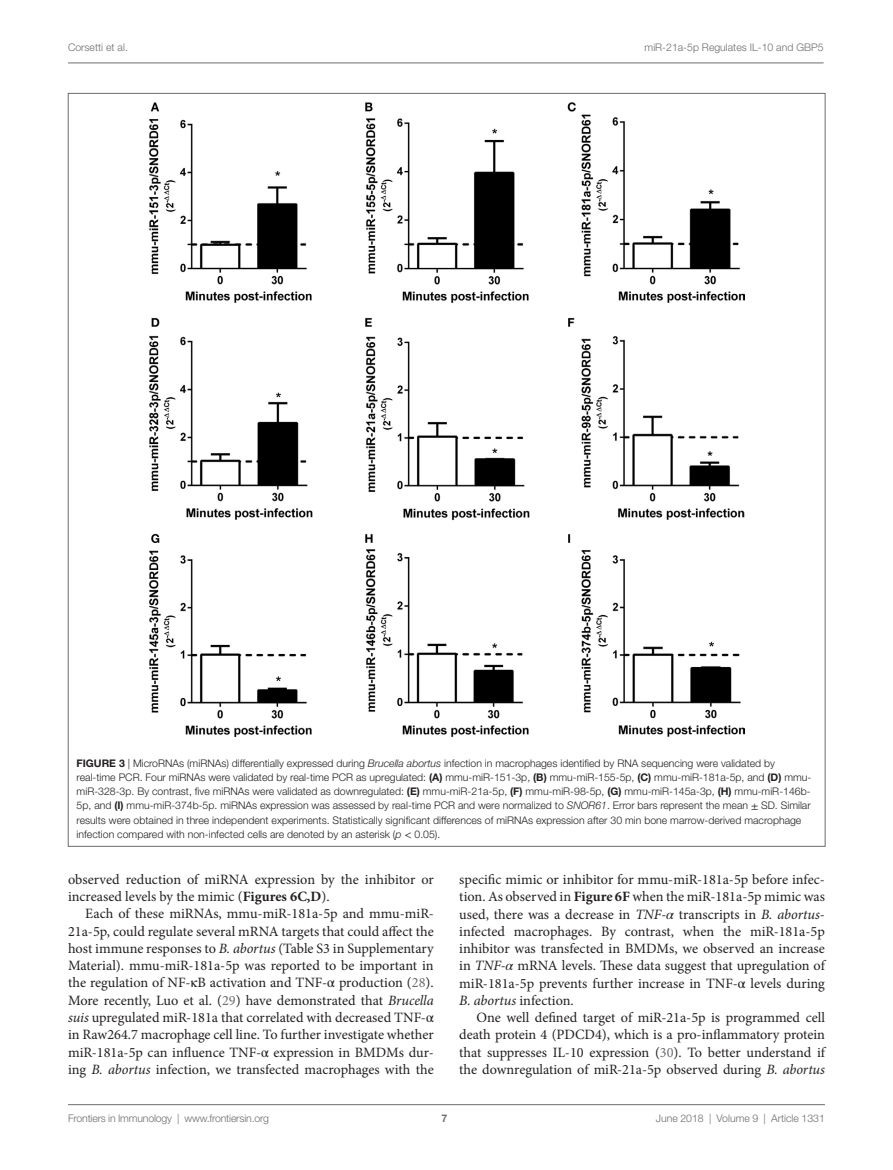
<style>
.page{position:relative;width:893px;height:1170px;background:#fff}
.page>*{position:absolute;margin:0;border:0;box-sizing:border-box;transform-origin:0 0}
.t1{font:14.25px/17.2px "Minion Pro";color:#231f20;text-align:justify}
.t2{font:300 10.5px/14.2px "Helvetica Neue LT Std";color:#231f20}
.t3{font:300 10.5px "Helvetica Neue LT Std";color:#6c6d70}
.t4{font:700 10.5px "Helvetica Neue LT Std";color:#6c6d70}
.s1{font-weight:700}
.s2{font-style:italic}
.s3{font-family:"STIX General";font-weight:400}
.s4{font-family:"STIX General"}
.s5{color:#6c6d70}
.s6{font-family:"STIX General";font-style:italic}
</style>
<div class="page">
<img style="left:149px;top:102px;width:595px;height:634px">
<hr style="left:68px;top:1104px;width:757px;height:1px;background:#6c6d70">
<hr style="left:68px;top:63px;width:755px;height:1px;background:#6c6d70">
<p class="t3" style="left:68px;top:41px;width:61px">Corsetti et al.</p>
<p class="t3" style="left:645px;top:41px;width:180px">miR-21a-5p Regulates IL-10 and GBP5</p>
<p class="t2" style="left:77px;top:755px;width:736px"><span class="s1">FIGURE 3</span> | MicroRNAs (miRNAs) differentially expressed during <span class="s2">Brucella abortus</span> infection in macrophages identified by RNA sequencing were validated by real-time PCR. Four miRNAs were validated by real-time PCR as upregulated: <span class="s1">(A)</span> mmu-miR-151-3p, <span class="s1">(B)</span> mmu-miR-155-5p, <span class="s1">(C)</span> mmu-miR-181a-5p, and <span class="s1">(D)</span> mmu&shy;miR-328-3p. By contrast, five miRNAs were validated as downregulated: <span class="s1">(E)</span> mmu-miR-21a-5p, <span class="s1">(F)</span> mmu-miR-98-5p, <span class="s1">(G)</span> mmu-miR-145a-3p, <span class="s1">(H)</span> mmu-miR-146b-5p, and <span class="s1">(I)</span> mmu-miR-374b-5p. miRNAs expression was assessed by real-time PCR and were normalized to <span class="s2">SNOR61</span>. Error bars represent the mean <span class="s3">±</span> SD. Similar results were obtained in three independent experiments. Statistically significant differences of miRNAs expression after 30 min bone marrow-derived macrophage infection compared with non-infected cells are denoted by an asterisk (<span class="s2">p</span> <span class="s3">&lt;</span> 0.05).</p>
<p class="t1" style="left:68px;top:870px;width:367px">observed reduction of miRNA expression by the inhibitor or increased levels by the mimic (<span class="s1">Figures 6C,D</span>).</p>
<p class="t1" style="left:68px;top:905px;width:367px;text-indent:17px">Each of these miRNAs, mmu-miR-181a-5p and mmu-miR-21a-5p, could regulate several mRNA targets that could affect the host immune responses to <span class="s2">B. abortus</span> (Table S3 in Supplementary Material). mmu-miR-181a-5p was reported to be important in the regulation of NF-<span class="s4">κ</span>B activation and TNF-<span class="s4">α</span> production (<span class="s5">28</span>).<br>More recently, Luo et al. (<span class="s5">29</span>) have demonstrated that <span class="s2">Brucella suis</span> upregulated miR-181a that correlated with decreased TNF-<span class="s4">α </span>in Raw264.7 macrophage cell line. To further investigate whether miR-181a-5p can influence TNF-<span class="s4">α</span> expression in BMDMs dur&shy;ing <span class="s2">B. abortus</span> infection, we transfected macrophages with the</p>
<p class="t1" style="left:459px;top:870px;width:367px">specific mimic or inhibitor for mmu-miR-181a-5p before infec&shy;tion. As observed in <span class="s1">Figure 6F</span> when the miR-181a-5p mimic was used, there was a decrease in <span class="s2">TNF-</span><span class="s6">α</span> transcripts in <span class="s2">B. abortus&shy;</span>infected macrophages. By contrast, when the miR-181a-5p inhibitor was transfected in BMDMs, we observed an increase in <span class="s2">TNF-</span><span class="s6">α</span> mRNA levels. These data suggest that upregulation of miR-181a-5p prevents further increase in TNF-<span class="s4">α</span> levels during <span class="s2">B. abortus</span> infection.</p>
<p class="t1" style="left:459px;top:1008px;width:367px;text-indent:17px">One well defined target of miR-21a-5p is programmed cell death protein 4 (PDCD4), which is a pro-inflammatory protein that suppresses IL-10 expression (<span class="s5">30</span>). To better understand if the downregulation of miR-21a-5p observed during <span class="s2">B. abortus</span></p>
<p class="t3" style="left:68px;top:1111px;width:203px">Frontiers in Immunology | www.frontiersin.org</p>
<p class="t3" style="left:656px;top:1111px;width:171px">June 2018 | Volume 9 | Article 1331</p>
<p class="t4" style="left:441px;top:1111px;width:7px">7</p>
</div>
